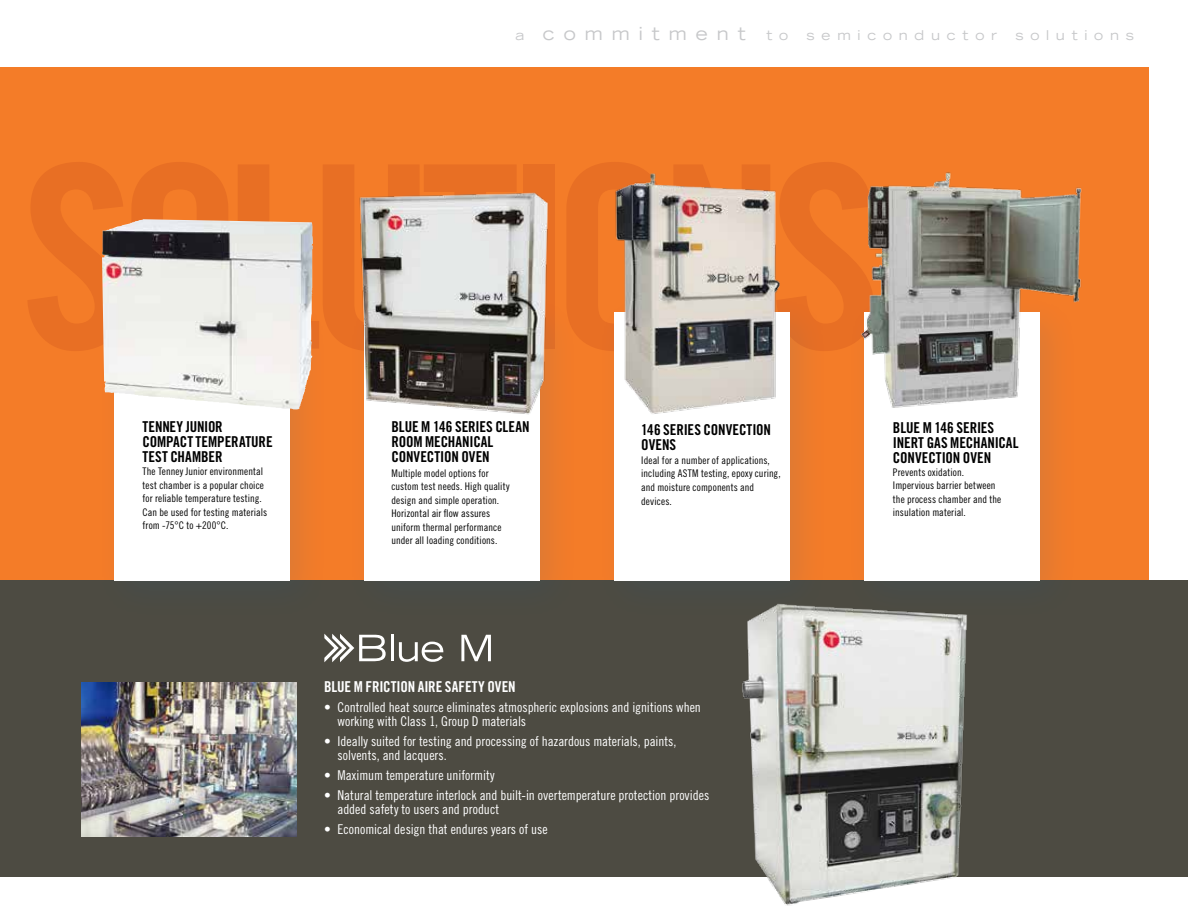
<style>
.page{position:relative;width:1188px;height:918px;background:#fff}
.page>*{position:absolute;margin:0;border:0;box-sizing:border-box;transform-origin:0 0}
.t1{font:expanded 18px "Trade Gothic LT Std";letter-spacing:.5em;color:#c7c8ca}
.t2{font:15px/15px "Trade Gothic LT Std Bd Cn 20";letter-spacing:-.005em;color:#000}
.t3{font:15px "Trade Gothic LT Std Bd Cn 20";letter-spacing:-.005em;color:#fff}
.t4{font:13.5px/13.5px "Trade Gothic LT Std Cn 18";color:#fff}
.t5{font:expanded 13.5px "Trade Gothic LT Std";letter-spacing:.5em;color:#c7c8ca}
.t6{font:10.5px/13.5px "Trade Gothic LT Std Cn 18";letter-spacing:.01em;color:#000}
.s1{font-size:13.5px}
</style>
<div class="page">
<div style="left:0;top:68px;width:1148px;height:512px;background:#f47c28"></div>
<div style="left:0;top:580px;width:1188px;height:298px;background:#4d4b42"></div>
<div style="left:95px;top:292px;width:236px;height:329px;background:#0060a9;opacity:.1"></div>
<div style="left:115px;top:312px;width:175px;height:268px;background:#fff"></div>
<div style="left:345px;top:292px;width:236px;height:329px;background:#0060a9;opacity:.1"></div>
<div style="left:364px;top:312px;width:176px;height:268px;background:#fff"></div>
<div style="left:595px;top:292px;width:236px;height:329px;background:#0060a9;opacity:.1"></div>
<div style="left:614px;top:312px;width:176px;height:268px;background:#fff"></div>
<img style="left:608px;top:173px;width:174px;height:245px">
<img style="left:351px;top:192px;width:204px;height:229px">
<div style="left:844px;top:292px;width:236px;height:329px;background:#0060a9;opacity:.1"></div>
<div style="left:864px;top:312px;width:176px;height:268px;background:#fff"></div>
<img style="left:102px;top:219px;width:211px;height:190px">
<img style="left:854px;top:172px;width:228px;height:242px">
<hr style="left:391px;top:635px;width:3px;height:26px;background:#fff">
<svg style="left:399px;top:642px;width:44px;height:20px"></svg>
<svg style="left:461px;top:635px;width:30px;height:26px"></svg>
<svg style="left:324px;top:634px;width:62px;height:28px"></svg>
<img style="left:725px;top:587px;width:261px;height:319px">
<img style="left:81px;top:683px;width:216px;height:154px">
<h1 class="t1" style="left:515px;top:22px;width:232px"><span class="s1">a</span> commitment</h1>
<p class="t5" style="left:766px;top:26px;width:23px">t o</p>
<p class="t5" style="left:807px;top:26px;width:192px">semiconductor</p>
<p class="t5" style="left:1015px;top:26px;width:120px">solutions</p>
<h2 class="t2" style="left:142px;top:419px;width:132px">TENNEY JUNIOR<br>COMPACT TEMPERATURE<br>TEST CHAMBER</h2>
<p class="t6" style="left:142px;top:465px;width:126px">The Tenney Junior environmental test chamber is a popular choice for reliable temperature testing.<br>Can be used for testing materials from -75°C to +200°C.</p>
<h2 class="t2" style="left:392px;top:419px;width:140px">BLUE M 146 SERIES CLEAN<br>ROOM MECHANICAL<br>CONVECTION OVEN</h2>
<p class="t6" style="left:392px;top:466px;width:120px">Multiple model options for custom test needs. High quality design and simple operation.<br>Horizontal air flow assures uniform thermal performance under all loading conditions.</p>
<h2 class="t2" style="left:641px;top:422px;width:131px">146 SERIES CONVECTION<br>OVENS</h2>
<p class="t6" style="left:641px;top:453px;width:141px">Ideal for a number of applications, including ASTM testing, epoxy curing, and moisture components and devices.</p>
<h2 class="t3" style="left:324px;top:678px;width:193px">BLUE M FRICTION AIRE SAFETY OVEN</h2>
<p class="t4" style="left:338px;top:701px;width:365px;text-indent:-14px">• Controlled heat source eliminates atmospheric explosions and ignitions when working with Class 1, Group D materials</p>
<p class="t4" style="left:338px;top:734px;width:341px;text-indent:-14px">• Ideally suited for testing and processing of hazardous materials, paints, solvents, and lacquers.</p>
<p class="t4" style="left:324px;top:768px;width:172px">• Maximum temperature uniformity</p>
<p class="t4" style="left:338px;top:788px;width:373px;text-indent:-14px">• Natural temperature interlock and built-in overtemperature protection provides added safety to users and product</p>
<p class="t4" style="left:324px;top:822px;width:225px">• Economical design that endures years of use</p>
<h2 class="t2" style="left:893px;top:420px;width:127px">BLUE M 146 SERIES<br>INERT GAS MECHANICAL<br>CONVECTION OVEN</h2>
<p class="t6" style="left:893px;top:465px;width:110px">Prevents oxidation.<br>Impervious barrier between the process chamber and the insulation material.</p>
</div>
